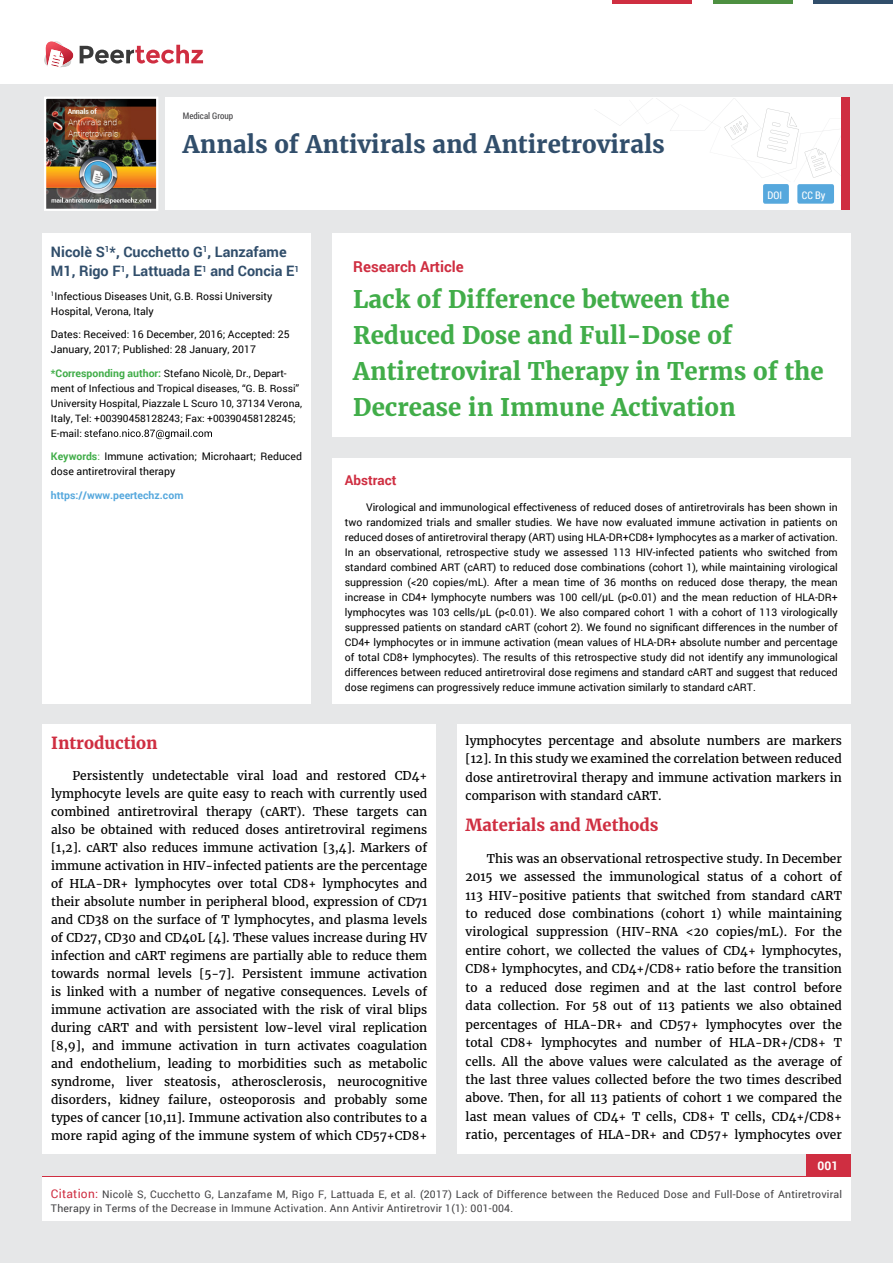
<style>
.page{position:relative;width:893px;height:1263px;background:#e6e7e8}
.page>*{position:absolute;margin:0;border:0;box-sizing:border-box;transform-origin:0 0}
.t1{font:700 24px/36px "Merriweather";color:#41ad49}
.t2{font:700 24px "Merriweather";color:#314e6b}
.t3{font:700 16.5px "Merriweather";color:#cf2e41}
.t4{font:700 15px "Roboto";color:#cf2e41}
.t5{font:700 14.4px/19.5px "Roboto";color:#314e6b}
.t6{font:700 13.5px "Roboto";color:#cf2e41}
.t7{font:12px/18px "Merriweather";color:#000;text-align:justify}
.t8{font:700 12px "Roboto";color:#fff}
.t9{font:10.5px/15px "Roboto";color:#000}
.t10{font:10.5px/13.5px "Roboto";letter-spacing:.02em;color:#414042}
.t11{font:700 10.5px "Roboto";color:#56a8dd}
.t12{font:10.5px "Roboto Condensed";color:#fff}
.t13{font:10.2px/15px "Roboto";color:#000}
.t14{font:9px "Roboto Condensed";color:#414042}
.s1{font-weight:700;font-size:10.5px;color:#41ad49}
.s2{font-weight:700;color:#41ad49}
.s3{color:#41ad49}
.s4{font-size:12px;color:#cf2e41}
</style>
<div class="page">
<div style="left:165px;top:98px;width:684px;height:112px;background:#fff"></div>
<svg style="left:596px;top:99px;width:245px;height:79px"></svg>
<div style="left:841px;top:98px;width:8px;height:112px;background:#cf2e41"></div>
<img style="left:44px;top:97px;width:114px;height:114px">
<div style="left:0;top:0;width:893px;height:83px;background:#fff"></div>
<svg style="left:44px;top:41px;width:159px;height:27px"></svg>
<div style="left:763px;top:184px;width:26px;height:20px;background:#56a8dd;border-radius:2px"></div>
<div style="left:797px;top:184px;width:37px;height:20px;background:#56a8dd;border-radius:2px"></div>
<hr style="left:713px;top:0;width:79px;height:3px;background:#4d9041">
<hr style="left:612px;top:0;width:80px;height:3px;background:#cf2e41">
<hr style="left:813px;top:0;width:80px;height:3px;background:#314e6b">
<div style="left:806px;top:1154px;width:44px;height:51px;background:#cf2e41"></div>
<div style="left:42px;top:1177px;width:809px;height:43px;background:#fff"></div>
<div style="left:332px;top:458px;width:518px;height:245px;background:#fff"></div>
<div style="left:332px;top:233px;width:518px;height:204px;background:#fff"></div>
<div style="left:42px;top:233px;width:269px;height:470px;background:#fff"></div>
<svg style="left:84px;top:429px;width:128px;height:10px"></svg>
<div style="left:43px;top:725px;width:393px;height:429px;background:#fff"></div>
<div style="left:457px;top:725px;width:393px;height:429px;background:#fff"></div>
<p class="t14" style="left:183px;top:110px;width:52px">Medical Group</p>
<h1 class="t2" style="left:183px;top:129px;width:483px">Annals of Antivirals and Antiretrovirals</h1>
<p class="t12" style="left:767px;top:188px;width:16px">DOI</p>
<p class="t12" style="left:802px;top:188px;width:25px">CC By</p>
<p class="t5" style="left:51px;top:242px;width:250px">Nicolè S<sup>1</sup>*, Cucchetto G<sup>1</sup>, Lanzafame<br>M1, Rigo F<sup>1</sup>, Lattuada E<sup>1</sup> and Concia E<sup>1</sup></p>
<p class="t9" style="left:51px;top:288px;width:223px"><sup>1</sup>Infectious Diseases Unit, G.B. Rossi University<br>Hospital, Verona, Italy</p>
<p class="t9" style="left:51px;top:327px;width:240px">Dates: Received: 16 December, 2016; Accepted: 25<br>January, 2017; Published: 28 January, 2017</p>
<p class="t13" style="left:51px;top:365px;width:253px"><span class="s1">*Corresponding author:</span> Stefano Nicolè, Dr., Depart&shy;ment of Infectious and Tropical diseases, “G. B. Rossi” University Hospital, Piazzale L Scuro 10, 37134 Verona, Italy, Tel: +00390458128243; Fax: +00390458128245; E-mail:</p>
<p class="t9" style="left:51px;top:449px;width:253px"><span class="s2">Keywords</span><span class="s3">:</span> Immune activation; Microhaart; Reduced dose antiretroviral therapy</p>
<p class="t11" style="left:51px;top:488px;width:134px">https://www.peertechz.com</p>
<p class="t4" style="left:353px;top:256px;width:112px">Research Article</p>
<h1 class="t1" style="left:353px;top:281px;width:472px">Lack of Difference between the<br>Reduced Dose and Full-Dose of<br>Antiretroviral Therapy in Terms of the<br>Decrease in Immune Activation</h1>
<p class="t6" style="left:345px;top:471px;width:53px">Abstract</p>
<p class="t9" style="left:345px;top:499px;width:494px;text-align:justify;text-indent:21px">Virological and immunological effectiveness of reduced doses of antiretrovirals has been shown in two randomized trials and smaller studies. We have now evaluated immune activation in patients on reduced doses of antiretroviral therapy (ART) using HLA-DR+CD8+ lymphocytes as a marker of activation.<br>In an observational, retrospective study we assessed 113 HIV-infected patients who switched from standard combined ART (cART) to reduced dose combinations (cohort 1), while maintaining virological suppression (&lt;20 copies/mL). After a mean time of 36 months on reduced dose therapy, the mean increase in CD4+ lymphocyte numbers was 100 cell/μL (p&lt;0.01) and the mean reduction of HLA-DR+ lymphocytes was 103 cells/μL (p&lt;0.01). We also compared cohort 1 with a cohort of 113 virologically suppressed patients on standard cART (cohort 2). We found no significant differences in the number of CD4+ lymphocytes or in immune activation (mean values of HLA-DR+ absolute number and percentage of total CD8+ lymphocytes). The results of this retrospective study did not identify any immunological differences between reduced antiretroviral dose regimens and standard cART and suggest that reduced dose regimens can progressively reduce immune activation similarly to standard cART.</p>
<h2 class="t3" style="left:51px;top:733px;width:108px">Introduction</h2>
<p class="t7" style="left:51px;top:767px;width:378px;text-indent:21px">Persistently undetectable viral load and restored CD4+ lymphocyte levels are quite easy to reach with currently used combined antiretroviral therapy (cART). These targets can also be obtained with reduced doses antiretroviral regimens [1,2]. cART also reduces immune activation [3,4]. Markers of immune activation in HIV-infected patients are the percentage of HLA-DR+ lymphocytes over total CD8+ lymphocytes and their absolute number in peripheral blood, expression of CD71 and CD38 on the surface of T lymphocytes, and plasma levels of CD27, CD30 and CD40L [4]. These values increase during HV infection and cART regimens are partially able to reduce them towards normal levels [5-7]. Persistent immune activation is linked with a number of negative consequences. Levels of immune activation are associated with the risk of viral blips during cART and with persistent low-level viral replication [8,9], and immune activation in turn activates coagulation and endothelium, leading to morbidities such as metabolic syndrome, liver steatosis, atherosclerosis, neurocognitive disorders, kidney failure, osteoporosis and probably some types of cancer [10,11]. Immune activation also contributes to a more rapid aging of the immune system of which CD57+CD8+</p>
<p class="t7" style="left:466px;top:731px;width:378px;line-height:18.5px">lymphocytes percentage and absolute numbers are markers [12]. In this study we examined the correlation between reduced dose antiretroviral therapy and immune activation markers in comparison with standard cART.</p>
<h2 class="t3" style="left:466px;top:815px;width:195px">Materials and Methods</h2>
<p class="t7" style="left:466px;top:849px;width:378px;line-height:18.5px;text-indent:21px">This was an observational retrospective study. In December 2015 we assessed the immunological status of a cohort of 113 HIV-positive patients that switched from standard cART to reduced dose combinations (cohort 1) while maintaining virological suppression (HIV-RNA &lt;20 copies/mL). For the entire cohort, we collected the values of CD4+ lymphocytes, CD8+ lymphocytes, and CD4+/CD8+ ratio before the transition to a reduced dose regimen and at the last control before data collection. For 58 out of 113 patients we also obtained percentages of HLA-DR+ and CD57+ lymphocytes over the total CD8+ lymphocytes and number of HLA-DR+/CD8+ T cells. All the above values were calculated as the average of the last three values collected before the two times described above. Then, for all 113 patients of cohort 1 we compared the last mean values of CD4+ T cells, CD8+ T cells, CD4+/CD8+ ratio, percentages of HLA-DR+ and CD57+ lymphocytes over</p>
<p class="t8" style="left:817px;top:1158px;width:22px">001</p>
<p class="t10" style="left:51px;top:1188px;width:793px"><span class="s4">Citation:</span> Nicolè S, Cucchetto G, Lanzafame M, Rigo F, Lattuada E, et al. (2017) Lack of Difference between the Reduced Dose and Full-Dose of Antiretroviral<br>Therapy in Terms of the Decrease in Immune Activation. Ann Antivir Antiretrovir 1(1): 001-004.</p>
</div>
